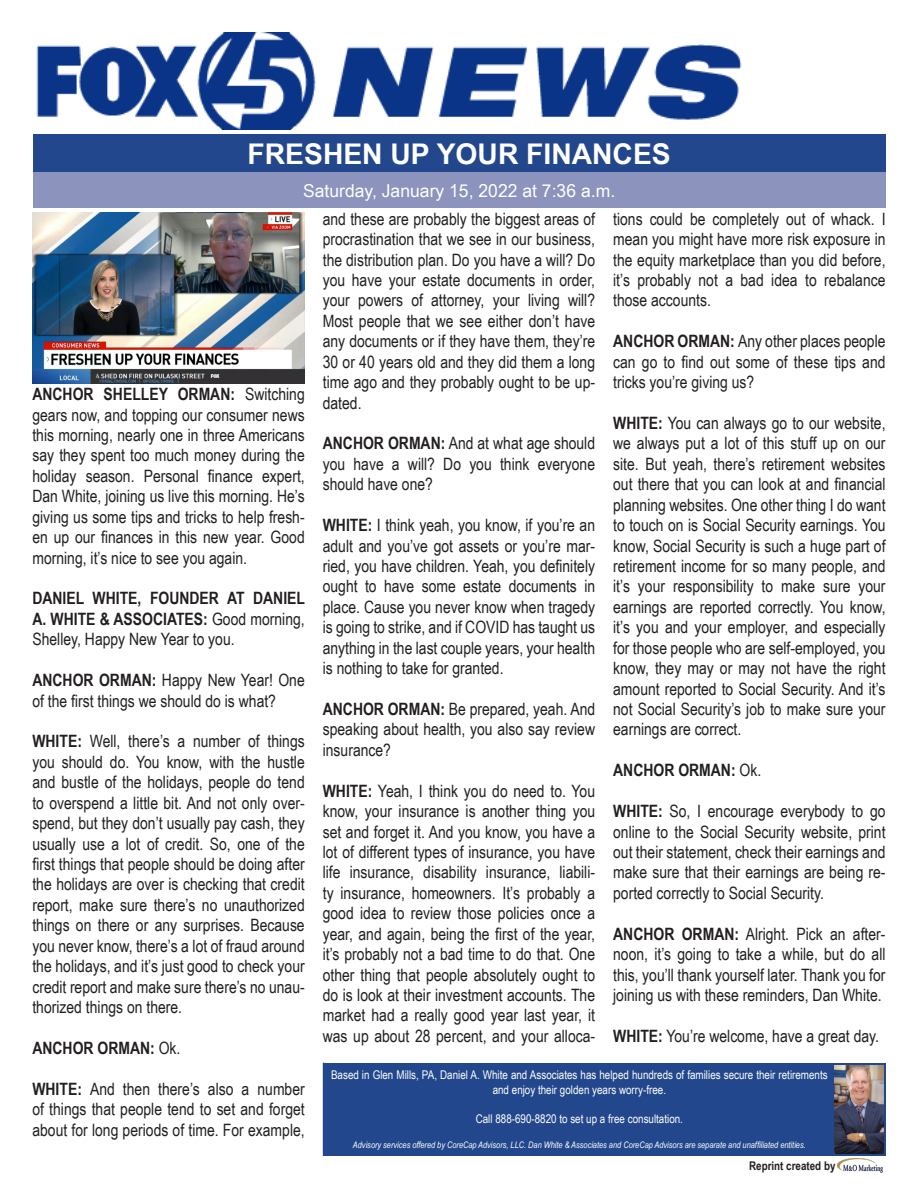
<style>
.page{position:relative;width:918px;height:1188px;background:#fff}
.page>*{position:absolute;margin:0;border:0;box-sizing:border-box;transform-origin:0 0}
.t1{font:700 28.5px "Arial Narrow";color:#fff;scale:1.21 1}
.t2{font:17.85px "Arial Narrow";color:#fff;scale:1.2 1}
.t3{font:17.1px/20.4px "Arial Narrow";color:#231f20;text-align:justify}
.t4{font:700 17.1px/20.4px "Arial Narrow";color:#231f20;text-align:justify}
.t5{font:12px/14.4px "Arial Narrow";color:#fff;text-align:center}
.t6{font:700 12px "Arial Narrow";color:#231f20}
.t7{font:italic 9px "Arial Narrow";color:#fff}
.s1{font-weight:700}
.s2{font-weight:400}
</style>
<div class="page">
<img style="left:837px;top:1159px;width:45px;height:13px">
<img style="left:33px;top:212px;width:272px;height:171px">
<div style="left:323px;top:1063px;width:563px;height:93px;background:#23478c"></div>
<img style="left:835px;top:1065px;width:48px;height:88px">
<img style="left:36px;top:32px;width:706px;height:98px">
<div style="left:33px;top:134px;width:853px;height:39px;background:#23478c"></div>
<div style="left:33px;top:173px;width:853px;height:35px;background:#8c93bc"></div>
<p class="t1" style="left:248px;top:132px;width:351px">FRESHEN UP YOUR FINANCES</p>
<p class="t2" style="left:303px;top:177px;width:262px">Saturday, January 15, 2022 at 7:36 a.m.</p>
<p class="t3" style="left:32px;top:383px;width:274px"><span class="s1">ANCHOR SHELLEY ORMAN:</span> Switching gears now, and topping our consumer news this morning, nearly one in three Americans say they spent too much money during the holiday season. Personal finance expert, Dan White, joining us live this morning. He’s giving us some tips and tricks to help fresh&shy;en up our finances in this new year. Good morning, it’s nice to see you again.</p>
<p class="t4" style="left:32px;top:587px;width:274px">DANIEL WHITE, FOUNDER AT DANIEL A. WHITE &amp; ASSOCIATES: <span class="s2">Good morning, Shelley, Happy New Year to you.</span></p>
<p class="t3" style="left:32px;top:669px;width:274px"><span class="s1">ANCHOR ORMAN:</span> Happy New Year! One of the first things we should do is what?</p>
<p class="t3" style="left:32px;top:731px;width:274px"><span class="s1">WHITE:</span> Well, there’s a number of things you should do. You know, with the hustle and bustle of the holidays, people do tend to overspend a little bit. And not only over&shy;spend, but they don’t usually pay cash, they usually use a lot of credit. So, one of the first things that people should be doing after the holidays are over is checking that credit report, make sure there’s no unauthorized things on there or any surprises. Because you never know, there’s a lot of fraud around the holidays, and it’s just good to check your credit report and make sure there’s no unau&shy;thorized things on there.</p>
<p class="t4" style="left:32px;top:1037px;width:150px">ANCHOR ORMAN: <span class="s2">Ok.</span></p>
<p class="t3" style="left:32px;top:1078px;width:274px"><span class="s1">WHITE:</span> And then there’s also a number of things that people tend to set and forget about for long periods of time. For example,</p>
<p class="t3" style="left:323px;top:208px;width:274px">and these are probably the biggest areas of procrastination that we see in our business, the distribution plan. Do you have a will? Do you have your estate documents in order, your powers of attorney, your living will?<br>Most people that we see either don’t have any documents or if they have them, they’re 30 or 40 years old and they did them a long time ago and they probably ought to be up&shy;dated.</p>
<p class="t3" style="left:323px;top:433px;width:274px"><span class="s1">ANCHOR ORMAN:</span> And at what age should you have a will? Do you think everyone should have one?</p>
<p class="t3" style="left:323px;top:514px;width:274px"><span class="s1">WHITE:</span> I think yeah, you know, if you’re an adult and you’ve got assets or you’re mar&shy;ried, you have children. Yeah, you definitely ought to have some estate documents in place. Cause you never know when tragedy is going to strike, and if COVID has taught us anything in the last couple years, your health is nothing to take for granted.</p>
<p class="t3" style="left:323px;top:698px;width:274px"><span class="s1">ANCHOR ORMAN:</span> Be prepared, yeah. And speaking about health, you also say review insurance?</p>
<p class="t3" style="left:323px;top:780px;width:274px"><span class="s1">WHITE:</span> Yeah, I think you do need to. You know, your insurance is another thing you set and forget it. And you know, you have a lot of different types of insurance, you have life insurance, disability insurance, liabili&shy;ty insurance, homeowners. It’s probably a good idea to review those policies once a year, and again, being the first of the year, it’s probably not a bad time to do that. One other thing that people absolutely ought to do is look at their investment accounts. The market had a really good year last year, it was up about 28 percent, and your alloca-</p>
<p class="t3" style="left:613px;top:208px;width:274px">tions could be completely out of whack. I mean you might have more risk exposure in the equity marketplace than you did before, it’s probably not a bad idea to rebalance those accounts.</p>
<p class="t3" style="left:613px;top:330px;width:274px"><span class="s1">ANCHOR ORMAN:</span> Any other places people can go to find out some of these tips and tricks you’re giving us?</p>
<p class="t3" style="left:613px;top:412px;width:274px"><span class="s1">WHITE:</span> You can always go to our website, we always put a lot of this stuff up on our site. But yeah, there’s retirement websites out there that you can look at and financial planning websites. One other thing I do want to touch on is Social Security earnings. You know, Social Security is such a huge part of retirement income for so many people, and it’s your responsibility to make sure your earnings are reported correctly. You know, it’s you and your employer, and especially for those people who are self-employed, you know, they may or may not have the right amount reported to Social Security. And it’s not Social Security’s job to make sure your earnings are correct.</p>
<p class="t4" style="left:613px;top:759px;width:150px">ANCHOR ORMAN: <span class="s2">Ok.</span></p>
<p class="t3" style="left:613px;top:800px;width:274px"><span class="s1">WHITE:</span> So, I encourage everybody to go online to the Social Security website, print out their statement, check their earnings and make sure that their earnings are being re&shy;ported correctly to Social Security.</p>
<p class="t3" style="left:613px;top:923px;width:274px"><span class="s1">ANCHOR ORMAN:</span> Alright. Pick an after&shy;noon, it’s going to take a while, but do all this, you’ll thank yourself later. Thank you for joining us with these reminders, Dan White.</p>
<p class="t3" style="left:613px;top:1025px;width:267px"><span class="s1">WHITE:</span> You’re welcome, have a great day.</p>
<p class="t5" style="left:331px;top:1067px;width:498px">Based in Glen Mills, PA, Daniel A. White and Associates has helped hundreds of families secure their retirements and enjoy their golden years worry-free.</p>
<p class="t5" style="left:476px;top:1111px;width:209px">Call 888-690-8820 to set up a free consultation.</p>
<p class="t7" style="left:353px;top:1138px;width:454px">Advisory services offered by CoreCap Advisors, LLC. Dan White &amp; Associates and CoreCap Advisors are separate and unaffiliated entities.</p>
<p class="t6" style="left:749px;top:1157px;width:88px">Reprint created by</p>
</div>
